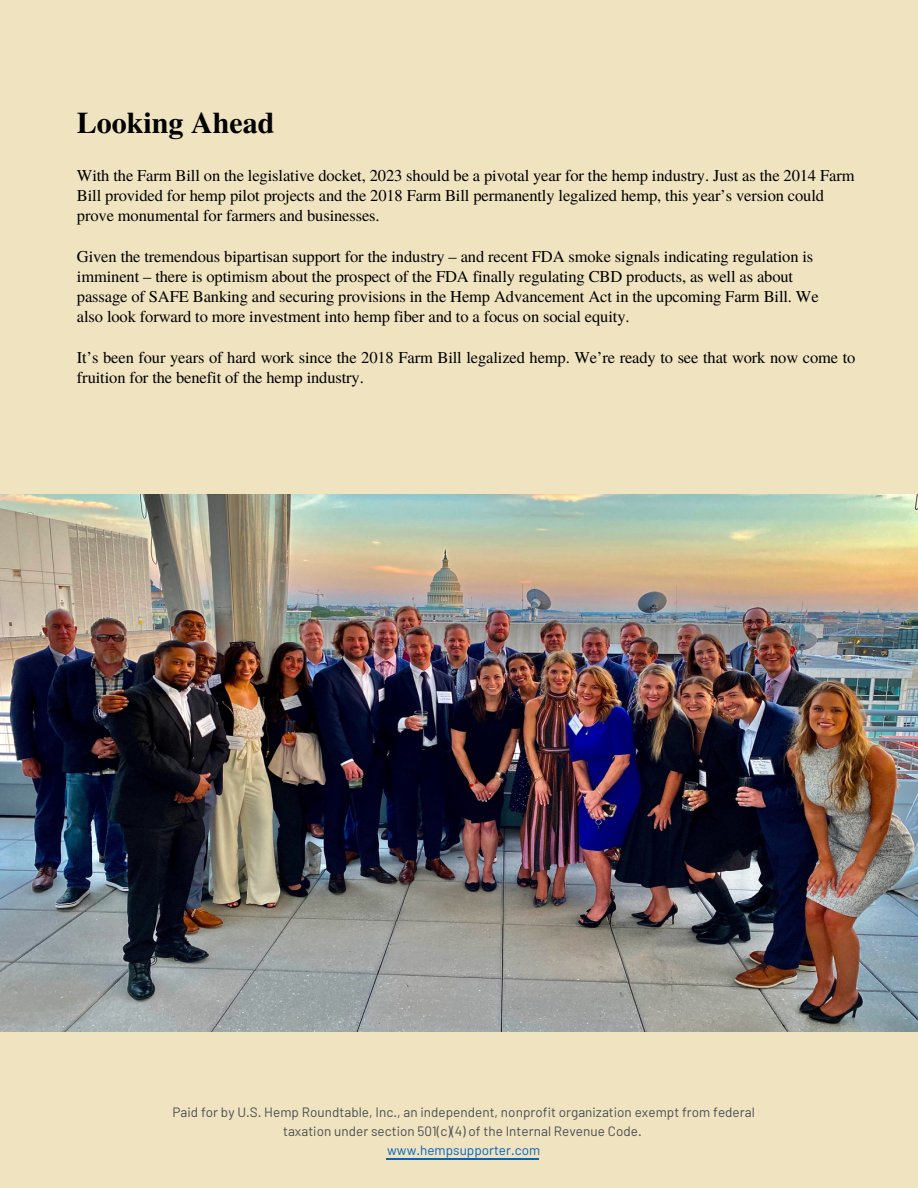
<style>
.page{position:relative;width:918px;height:1188px;background:#efe3c0}
.page>*{position:absolute;margin:0;border:0;box-sizing:border-box;transform-origin:0 0}
.t1{font:700 30px "Te X Gyre Termes";color:#000}
.t2{font:16.5px/20.2px "Te X Gyre Termes";letter-spacing:-.005em;color:#000}
.t3{font:13.5px/19.2px "Barlow";letter-spacing:.005em;color:#494e52;text-align:center}
.t4{font:13.5px "Barlow";color:#0563c1}
</style>
<div class="page">
<hr style="left:386px;top:1159px;width:153px;height:1px;background:#0563c1">
<img style="left:0;top:494px;width:918px;height:538px">
<h1 class="t1" style="left:77px;top:99px;width:199px">Looking Ahead</h1>
<p class="t2" style="left:77px;top:164px;width:779px">With the Farm Bill on the legislative docket, 2023 should be a pivotal year for the hemp industry. Just as the 2014 Farm<br>Bill provided for hemp pilot projects and the 2018 Farm Bill permanently legalized hemp, this year’s version could prove monumental for farmers and businesses.</p>
<p class="t2" style="left:77px;top:245px;width:743px">Given the tremendous bipartisan support for the industry – and recent FDA smoke signals indicating regulation is imminent – there is optimism about the prospect of the FDA finally regulating CBD products, as well as about passage of SAFE Banking and securing provisions in the Hemp Advancement Act in the upcoming Farm Bill. We also look forward to more investment into hemp fiber and to a focus on social equity.</p>
<p class="t2" style="left:77px;top:346px;width:780px">It’s been four years of hard work since the 2018 Farm Bill legalized hemp. We’re ready to see that work now come to fruition for the benefit of the hemp industry.</p>
<p class="t3" style="left:173px;top:1102px;width:584px">Paid for by U.S. Hemp Roundtable, Inc., an independent, nonprofit organization exempt from federal taxation under section 501(c)(4) of the Internal Revenue Code.</p>
<p class="t4" style="left:387px;top:1142px;width:155px">www.hempsupporter.com</p>
</div>
